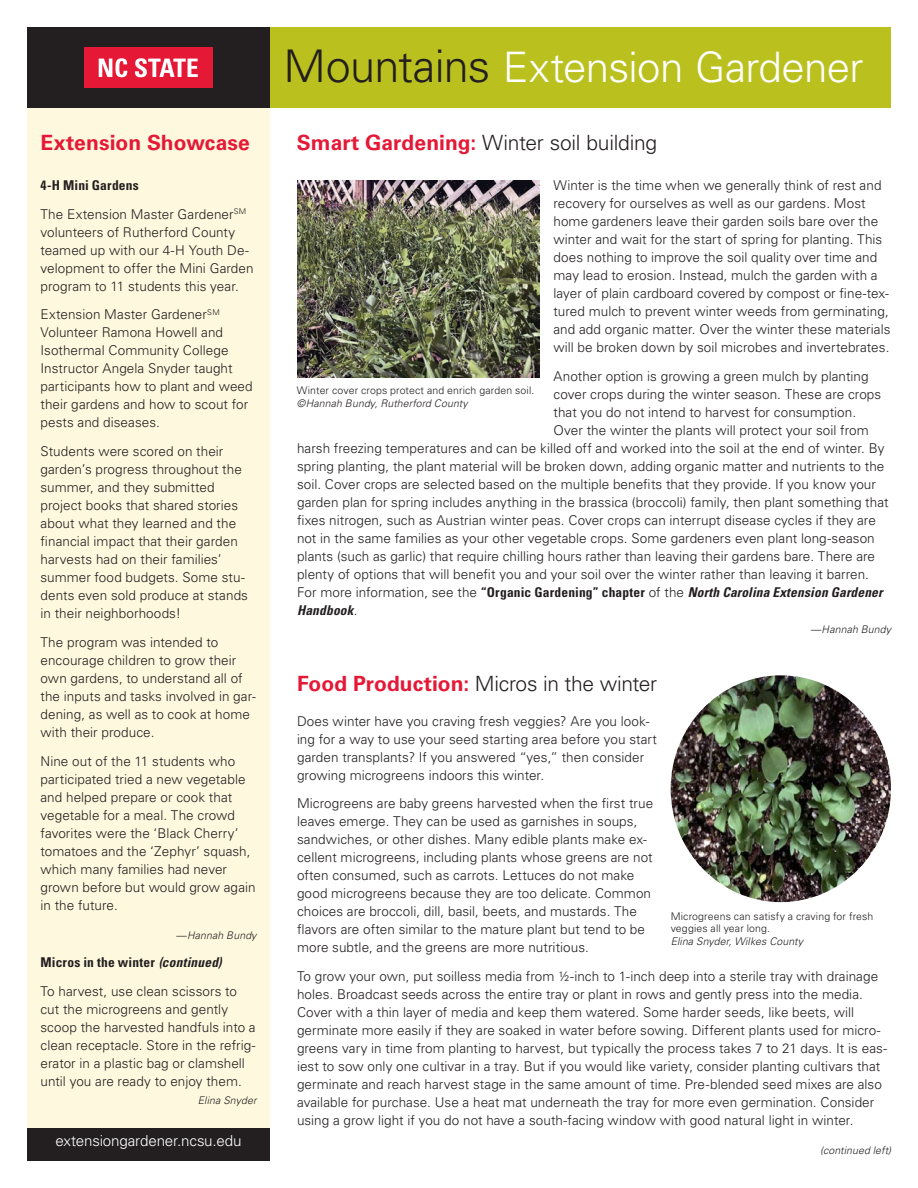
<style>
.page{position:relative;width:918px;height:1188px;background:#fff}
.page>*{position:absolute;margin:0;border:0;box-sizing:border-box;transform-origin:0 0}
.t1{font:300 42px "Univers LT Std";letter-spacing:-.015em;color:#fff}
.Section_Head_2015{font:300 21px "Univers LT Std";letter-spacing:-.015em;color:#231f20}
.t2{font:700 21px "Univers LT Std";letter-spacing:.005em;color:#e51836}
.t3{font:300 15.15px "Univers LT Std";letter-spacing:-.01em;color:#fff}
._2015_Body_Text{font:300 13.5px/18px "Univers LT Std";letter-spacing:.005em;color:#231f20}
._2015_Body_Text-2{font:700 condensed 13.5px "Univers LT Std";letter-spacing:.015em;color:#231f20}
._2015_Body_Text-3{font:italic 700 condensed 13.5px "Univers LT Std";letter-spacing:.01em;color:#231f20}
._2015_Body_Text-4{font:300 10.5px/12.6px "Univers LT Std";letter-spacing:.015em;color:#231f20}
._2015_Byline{font:italic 300 10.5px "Univers LT Std";letter-spacing:.01em;color:#231f20}
.s1{font-size:45px;color:#231f20}
.s2{font-weight:700;color:#e51836}
.s3{font-style:italic}
.s4{font-weight:700;font-stretch:condensed}
.s5{font-weight:700;font-style:italic;font-stretch:condensed}
.s6{font-weight:300;font-style:normal;font-stretch:normal}
</style>
<div class="page">
<div style="left:270px;top:27px;width:621px;height:81px;background:#bac11f"></div>
<div style="left:27px;top:27px;width:243px;height:81px;background:#231f20"></div>
<div style="left:84px;top:48px;width:129px;height:40px;background:#e51836"></div>
<svg style="left:99px;top:58px;width:28px;height:19px"></svg>
<svg style="left:135px;top:58px;width:63px;height:19px"></svg>
<div style="left:27px;top:1127px;width:243px;height:34px;background:#231f20"></div>
<div style="left:27px;top:108px;width:243px;height:1019px;background:#fef9de"></div>
<img style="left:671px;top:675px;width:220px;height:227px">
<img style="left:297px;top:180px;width:243px;height:198px">
<p class="t1" style="left:284px;top:42px;width:582px"><span class="s1">Mountains</span> Extension Gardener</p>
<p class="t2" style="left:40px;top:131px;width:211px">Extension Showcase</p>
<p class="Section_Head_2015" style="left:297px;top:130px;width:362px"><span class="s2">Smart Gardening:</span> Winter soil building</p>
<p class="_2015_Body_Text-2" style="left:40px;top:177px;width:100px">4-H Mini Gardens</p>
<p class="_2015_Body_Text" style="left:40px;top:205px;width:215px">The Extension Master Gardener<sup>SM </sup>volunteers of Rutherford County teamed up with our 4-H Youth De&shy;velopment to offer the Mini Garden program to 11 students this year.</p>
<p class="_2015_Body_Text" style="left:41px;top:306px;width:214px">Extension Master Gardener<sup>SM<br></sup>Volunteer Ramona Howell and<br>Isothermal Community College<br>Instructor Angela Snyder taught participants how to plant and weed their gardens and how to scout for pests and diseases.</p>
<p class="_2015_Body_Text" style="left:41px;top:442px;width:209px">Students were scored on their garden’s progress throughout the summer, and they submitted project books that shared stories about what they learned and the financial impact that their garden harvests had on their families’ summer food budgets. Some stu&shy;dents even sold produce at stands in their neighborhoods!</p>
<p class="_2015_Body_Text" style="left:41px;top:633px;width:217px">The program was intended to encourage children to grow their own gardens, to understand all of the inputs and tasks involved in gar&shy;dening, as well as to cook at home with their produce.</p>
<p class="_2015_Body_Text" style="left:41px;top:752px;width:217px">Nine out of the 11 students who participated tried a new vegetable and helped prepare or cook that vegetable for a meal. The crowd favorites were the ‘Black Cherry’ tomatoes and the ‘Zephyr’ squash, which many families had never grown before but would grow again in the future.</p>
<p class="_2015_Byline" style="left:176px;top:929px;width:82px">—Hannah Bundy</p>
<p class="_2015_Body_Text-2" style="left:40px;top:954px;width:182px">Micros in the winter <span class="s3">(continued)</span></p>
<p class="_2015_Body_Text" style="left:40px;top:982px;width:217px">To harvest, use clean scissors to cut the microgreens and gently scoop the harvested handfuls into a clean receptacle. Store in the refrig&shy;erator in a plastic bag or clamshell until you are ready to enjoy them.</p>
<p class="_2015_Byline" style="left:198px;top:1094px;width:60px">Elina Snyder</p>
<p class="t3" style="left:56px;top:1132px;width:187px">extensiongardener.ncsu.edu</p>
<p class="_2015_Body_Text" style="left:554px;top:176px;width:339px">Winter is the time when we generally think of rest and recovery for ourselves as well as our gardens. Most home gardeners leave their garden soils bare over the winter and wait for the start of spring for planting. This does nothing to improve the soil quality over time and may lead to erosion. Instead, mulch the garden with a layer of plain cardboard covered by compost or fine-tex&shy;tured mulch to prevent winter weeds from germinating, and add organic matter. Over the winter these materials will be broken down by soil microbes and invertebrates.</p>
<p class="_2015_Body_Text" style="left:554px;top:367px;width:317px">Another option is growing a green mulch by planting</p>
<p class="_2015_Body_Text" style="left:554px;top:385px;width:329px">cover crops during the winter season. These are crops</p>
<p class="_2015_Body_Text" style="left:554px;top:403px;width:304px">that you do not intend to harvest for consumption.</p>
<p class="_2015_Body_Text" style="left:554px;top:421px;width:317px">Over the winter the plants will protect your soil from</p>
<p class="_2015_Body_Text" style="left:297px;top:439px;width:589px">harsh freezing temperatures and can be killed off and worked into the soil at the end of winter. By</p>
<p class="_2015_Body_Text" style="left:297px;top:457px;width:589px">spring planting, the plant material will be broken down, adding organic matter and nutrients to the</p>
<p class="_2015_Body_Text" style="left:297px;top:475px;width:581px">soil. Cover crops are selected based on the multiple benefits that they provide. If you know your</p>
<p class="_2015_Body_Text" style="left:297px;top:493px;width:593px">garden plan for spring includes anything in the brassica (broccoli) family, then plant something that</p>
<p class="_2015_Body_Text" style="left:297px;top:511px;width:580px">fixes nitrogen, such as Austrian winter peas. Cover crops can interrupt disease cycles if they are</p>
<p class="_2015_Body_Text" style="left:297px;top:529px;width:579px">not in the same families as your other vegetable crops. Some gardeners even plant long-season</p>
<p class="_2015_Body_Text" style="left:297px;top:547px;width:580px">plants (such as garlic) that require chilling hours rather than leaving their gardens bare. There are</p>
<p class="_2015_Body_Text" style="left:297px;top:565px;width:574px">plenty of options that will benefit you and your soil over the winter rather than leaving it barren.</p>
<p class="_2015_Body_Text" style="left:297px;top:583px;width:587px">For more information, see the <span class="s4">“Organic Gardening” chapter</span> of the <span class="s5">North Carolina Extension Gardener</span></p>
<p class="_2015_Body_Text-3" style="left:297px;top:602px;width:62px">Handbook<span class="s6">.</span></p>
<p class="_2015_Byline" style="left:810px;top:623px;width:82px">—Hannah Bundy</p>
<p class="_2015_Body_Text-4" style="left:297px;top:384px;width:239px">Winter cover crops protect and enrich garden soil. <span class="s3">©Hannah Bundy, Rutherford County</span></p>
<p class="Section_Head_2015" style="left:297px;top:670px;width:362px"><span class="s2">Food Production:</span> Micros in the winter</p>
<p class="_2015_Body_Text" style="left:297px;top:712px;width:362px">Does winter have you craving fresh veggies? Are you look&shy;ing for a way to use your seed starting area before you start garden transplants? If you answered “yes,” then consider growing microgreens indoors this winter.</p>
<p class="_2015_Body_Text" style="left:297px;top:795px;width:358px">Microgreens are baby greens harvested when the first true leaves emerge. They can be used as garnishes in soups, sandwiches, or other dishes. Many edible plants make ex&shy;cellent microgreens, including plants whose greens are not often consumed, such as carrots. Lettuces do not make good microgreens because they are too delicate. Common choices are broccoli, dill, basil, beets, and mustards. The flavors are often similar to the mature plant but tend to be more subtle, and the greens are more nutritious.</p>
<p class="_2015_Body_Text" style="left:297px;top:967px;width:592px">To grow your own, put soilless media from ½-inch to 1-inch deep into a sterile tray with drainage holes. Broadcast seeds across the entire tray or plant in rows and gently press into the media.<br>Cover with a thin layer of media and keep them watered. Some harder seeds, like beets, will germinate more easily if they are soaked in water before sowing. Different plants used for micro&shy;greens vary in time from planting to harvest, but typically the process takes 7 to 21 days. It is eas&shy;iest to sow only one cultivar in a tray. But if you would like variety, consider planting cultivars that germinate and reach harvest stage in the same amount of time. Pre-blended seed mixes are also available for purchase. Use a heat mat underneath the tray for more even germination. Consider using a grow light if you do not have a south-facing window with good natural light in winter.</p>
<p class="_2015_Byline" style="left:820px;top:1144px;width:72px">(continued left)</p>
<p class="_2015_Body_Text-4" style="left:671px;top:910px;width:204px">Microgreens can satisfy a craving for fresh veggies all year long.<br><span class="s3">Elina Snyder, Wilkes County</span></p>
</div>
